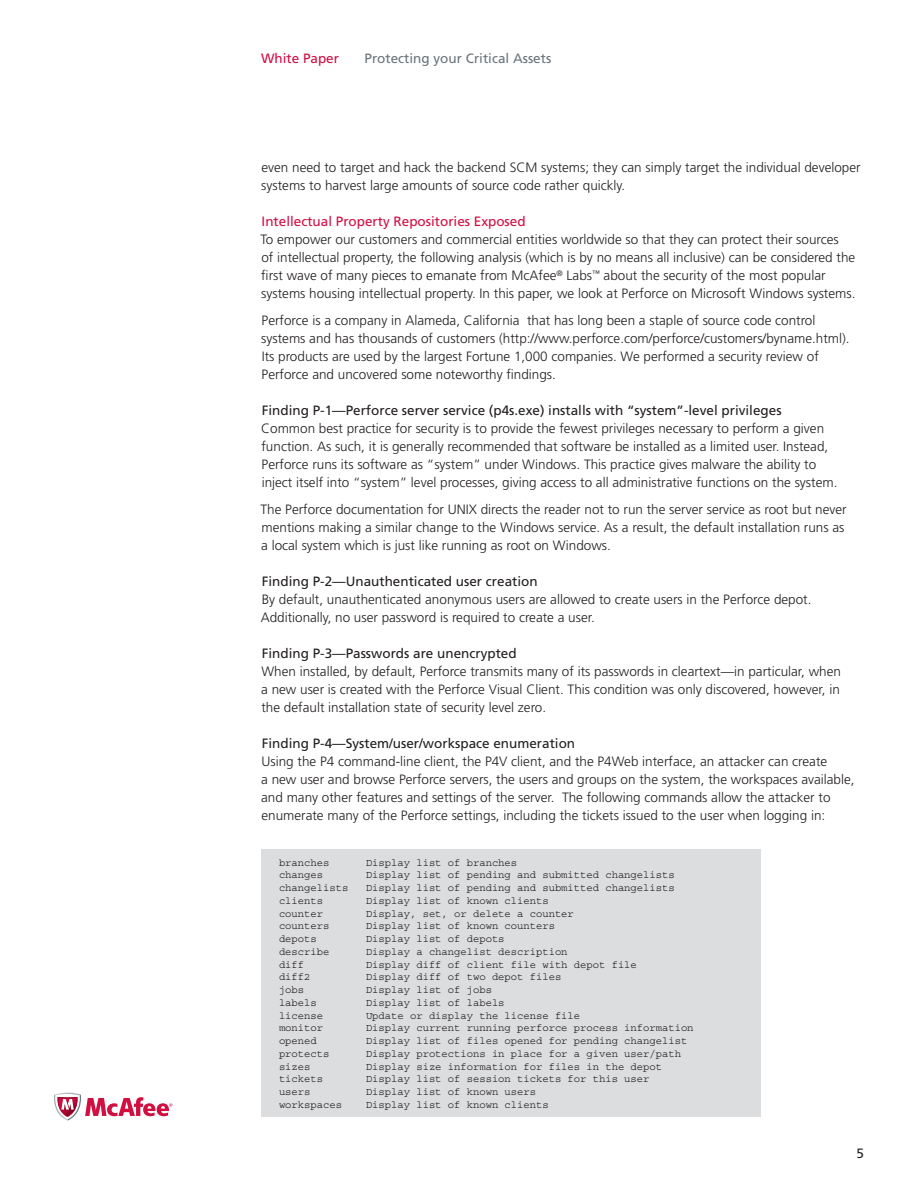
<style>
.page{position:relative;width:918px;height:1188px;background:#fff}
.page>*{position:absolute;margin:0;border:0;box-sizing:border-box;transform-origin:0 0}
.BodyCopy{font:300 13.5px/18px "Frutiger";color:#231f20}
.Subhead1_Black{font:13.5px "Frutiger";color:#231f20}
.Headline_Red{font:13.5px "Frutiger";color:#d20d44}
.t1{font:13.5px "Frutiger";color:#6a747b}
.t2{font:10.5px "Courier Std";color:#231f20}
</style>
<div class="page">
<svg style="left:54px;top:1093px;width:119px;height:28px"></svg>
<div style="left:261px;top:850px;width:499px;height:267px;background:#dcdddf"></div>
<p class="Headline_Red" style="left:261px;top:50px;width:80px">White Paper</p>
<p class="t1" style="left:364px;top:50px;width:188px">Protecting your Critical Assets</p>
<p class="BodyCopy" style="left:261px;top:159px;width:601px">even need to target and hack the backend SCM systems; they can simply target the individual developer systems to harvest large amounts of source code rather quickly.</p>
<p class="Headline_Red" style="left:262px;top:214px;width:266px">Intellectual Property Repositories Exposed</p>
<p class="BodyCopy" style="left:261px;top:231px;width:596px">To empower our customers and commercial entities worldwide so that they can protect their sources<br>of intellectual property, the following analysis (which is by no means all inclusive) can be considered the first wave of many pieces to emanate from McAfee<sup>®</sup> Labs<sup>™</sup> about the security of the most popular systems housing intellectual property. In this paper, we look at Perforce on Microsoft Windows systems.</p>
<p class="BodyCopy" style="left:261px;top:312px;width:590px">Perforce is a company in Alameda, California that has long been a staple of source code control systems and has thousands of customers (http://www.perforce.com/perforce/customers/byname.html).<br>Its products are used by the largest Fortune 1,000 companies. We performed a security review of Perforce and uncovered some noteworthy findings.</p>
<p class="Subhead1_Black" style="left:262px;top:403px;width:521px">Finding P-1—Perforce server service (p4s.exe) installs with “system”-level privileges</p>
<p class="BodyCopy" style="left:261px;top:420px;width:578px">Common best practice for security is to provide the fewest privileges necessary to perform a given function. As such, it is generally recommended that software be installed as a limited user. Instead, Perforce runs its software as “system” under Windows. This practice gives malware the ability to inject itself into “system” level processes, giving access to all administrative functions on the system.</p>
<p class="BodyCopy" style="left:261px;top:501px;width:588px">The Perforce documentation for UNIX directs the reader not to run the server service as root but never mentions making a similar change to the Windows service. As a result, the default installation runs as a local system which is just like running as root on Windows.</p>
<p class="Subhead1_Black" style="left:262px;top:574px;width:278px">Finding P-2—Unauthenticated user creation</p>
<p class="BodyCopy" style="left:261px;top:591px;width:552px">By default, unauthenticated anonymous users are allowed to create users in the Perforce depot.<br>Additionally, no user password is required to create a user.</p>
<p class="Subhead1_Black" style="left:262px;top:646px;width:257px">Finding P-3—Passwords are unencrypted</p>
<p class="BodyCopy" style="left:261px;top:663px;width:581px;text-align:justify">When installed, by default, Perforce transmits many of its passwords in cleartext—in particular, when a new user is created with the Perforce Visual Client. This condition was only discovered, however, in the default installation state of security level zero.</p>
<p class="Subhead1_Black" style="left:262px;top:736px;width:315px">Finding P-4—System/user/workspace enumeration</p>
<p class="BodyCopy" style="left:261px;top:753px;width:595px">Using the P4 command-line client, the P4V client, and the P4Web interface, an attacker can create<br>a new user and browse Perforce servers, the users and groups on the system, the workspaces available, and many other features and settings of the server. The following commands allow the attacker to enumerate many of the Perforce settings, including the tickets issued to the user when logging in:</p>
<p class="t2" style="left:279px;top:857px;width:52px">branches</p>
<p class="t2" style="left:366px;top:857px;width:153px">Display list of branches</p>
<p class="t2" style="left:279px;top:869px;width:46px">changes</p>
<p class="t2" style="left:366px;top:869px;width:310px">Display list of pending and submitted changelists</p>
<p class="t2" style="left:279px;top:882px;width:71px">changelists</p>
<p class="t2" style="left:366px;top:882px;width:310px">Display list of pending and submitted changelists</p>
<p class="t2" style="left:279px;top:895px;width:46px">clients</p>
<p class="t2" style="left:366px;top:895px;width:184px">Display list of known clients</p>
<p class="t2" style="left:279px;top:908px;width:46px">counter</p>
<p class="t2" style="left:366px;top:908px;width:209px">Display, set, or delete a counter</p>
<p class="t2" style="left:279px;top:920px;width:52px">counters</p>
<p class="t2" style="left:366px;top:920px;width:191px">Display list of known counters</p>
<p class="t2" style="left:279px;top:933px;width:39px">depots</p>
<p class="t2" style="left:366px;top:933px;width:140px">Display list of depots</p>
<p class="t2" style="left:279px;top:946px;width:52px">describe</p>
<p class="t2" style="left:366px;top:946px;width:203px">Display a changelist description</p>
<p class="t2" style="left:279px;top:959px;width:27px">diff</p>
<p class="t2" style="left:366px;top:959px;width:272px">Display diff of client file with depot file</p>
<p class="t2" style="left:279px;top:971px;width:33px">diff2</p>
<p class="t2" style="left:366px;top:971px;width:197px">Display diff of two depot files</p>
<p class="t2" style="left:279px;top:984px;width:27px">jobs</p>
<p class="t2" style="left:366px;top:984px;width:128px">Display list of jobs</p>
<p class="t2" style="left:279px;top:997px;width:39px">labels</p>
<p class="t2" style="left:366px;top:997px;width:140px">Display list of labels</p>
<p class="t2" style="left:279px;top:1010px;width:46px">license</p>
<p class="t2" style="left:366px;top:1010px;width:216px">Update or display the license file</p>
<p class="t2" style="left:279px;top:1022px;width:46px">monitor</p>
<p class="t2" style="left:366px;top:1022px;width:329px">Display current running perforce process information</p>
<p class="t2" style="left:279px;top:1035px;width:39px">opened</p>
<p class="t2" style="left:366px;top:1035px;width:323px">Display list of files opened for pending changelist</p>
<p class="t2" style="left:279px;top:1048px;width:52px">protects</p>
<p class="t2" style="left:366px;top:1048px;width:317px">Display protections in place for a given user/path</p>
<p class="t2" style="left:279px;top:1061px;width:33px">sizes</p>
<p class="t2" style="left:366px;top:1061px;width:298px">Display size information for files in the depot</p>
<p class="t2" style="left:279px;top:1073px;width:46px">tickets</p>
<p class="t2" style="left:366px;top:1073px;width:285px">Display list of session tickets for this user</p>
<p class="t2" style="left:279px;top:1086px;width:33px">users</p>
<p class="t2" style="left:366px;top:1086px;width:172px">Display list of known users</p>
<p class="t2" style="left:279px;top:1099px;width:64px">workspaces</p>
<p class="t2" style="left:366px;top:1099px;width:184px">Display list of known clients</p>
<p class="Subhead1_Black" style="left:856px;top:1145px;width:9px">5</p>
</div>
